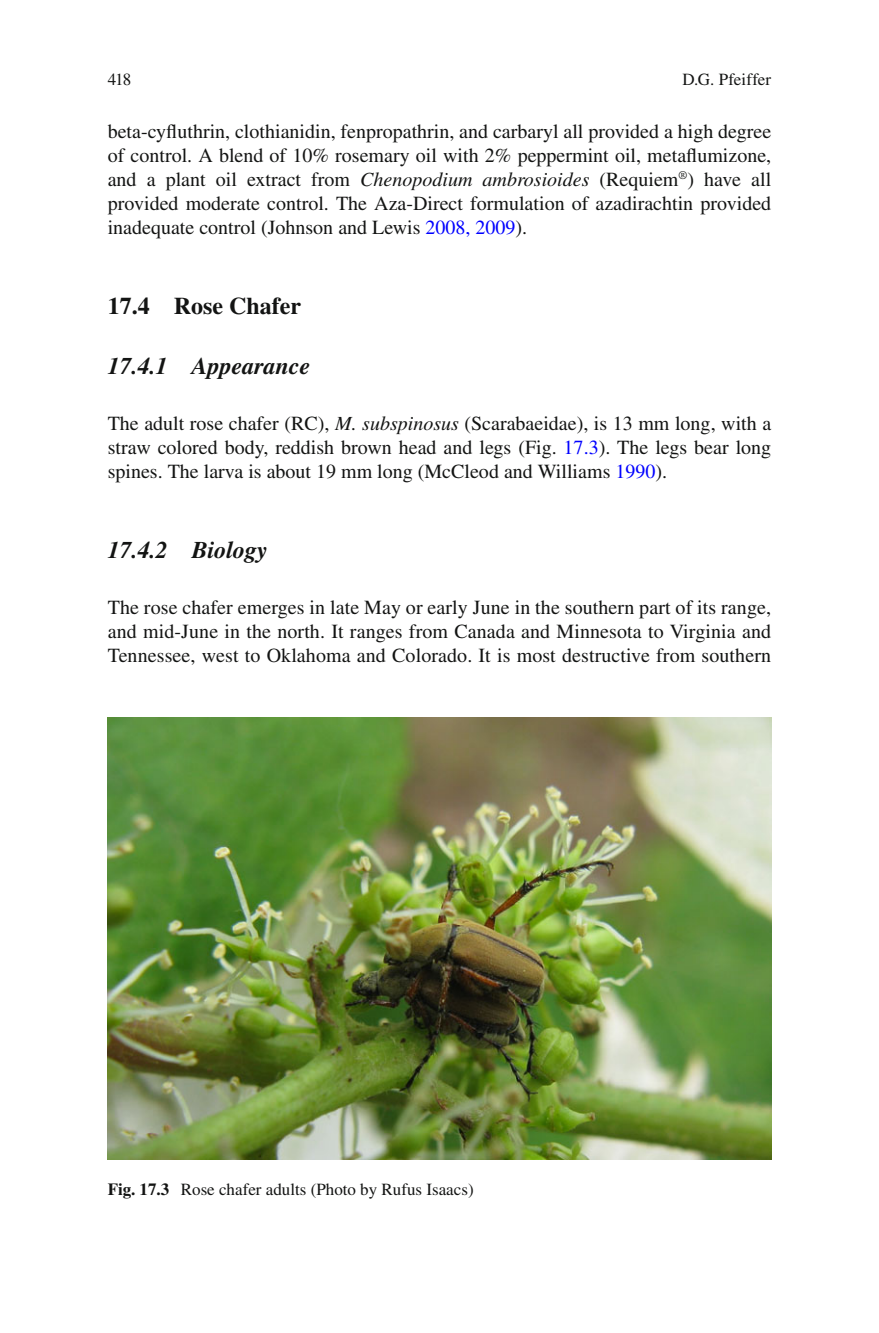
<style>
.page{position:relative;width:879px;height:1333px;background:#fff}
.page>*{position:absolute;margin:0;border:0;box-sizing:border-box;transform-origin:0 0}
.t1{font:italic 700 24px "Times";color:#131413}
.t2{font:700 24px "Times";color:#131413}
.t3{font:20px/24px "Times";color:#131413;text-align:justify}
.t4{font:17px "Times";color:#131413}
.s1{font-style:italic}
.s2{color:#00f}
.s3{font-weight:700}
</style>
<div class="page">
<img style="left:108px;top:717px;width:663px;height:442px">
<p class="t4" style="left:108px;top:73px;width:25px">418</p>
<p class="t4" style="left:682px;top:73px;width:90px">D.G. Pfeiffer</p>
<p class="t3" style="left:108px;top:121px;width:665px">beta-cyfluthrin, clothianidin, fenpropathrin, and carbaryl all provided a high degree of control. A blend of 10% rosemary oil with 2% peppermint oil, metaflumizone, and a plant oil extract from <span class="s1">Chenopodium ambrosioides</span> (Requiem <sup>®</sup> ) have all provided moderate control. The Aza-Direct formulation of azadirachtin provided inadequate control (Johnson and Lewis <span class="s2">2008, 2009</span> ) .</p>
<p class="t2" style="left:108px;top:297px;width:195px">17.4 Rose Chafer</p>
<p class="t1" style="left:108px;top:357px;width:204px">17.4.1 Appearance</p>
<p class="t3" style="left:108px;top:413px;width:665px">The adult rose chafer (RC), <span class="s1">M. subspinosus</span> (Scarabaeidae), is 13 mm long, with a straw colored body, reddish brown head and legs (Fig. <span class="s2">17.3</span> ). The legs bear long spines. The larva is about 19 mm long (McCleod and Williams <span class="s2">1990</span> ) .</p>
<p class="t1" style="left:108px;top:541px;width:162px">17.4.2 Biology</p>
<p class="t3" style="left:108px;top:597px;width:665px">The rose chafer emerges in late May or early June in the southern part of its range, and mid-June in the north. It ranges from Canada and Minnesota to Virginia and Tennessee, west to Oklahoma and Colorado. It is most destructive from southern</p>
<p class="t4" style="left:108px;top:1182px;width:367px"><span class="s3">Fig. 17.3</span> Rose chafer adults (Photo by Rufus Isaacs)</p>
</div>
